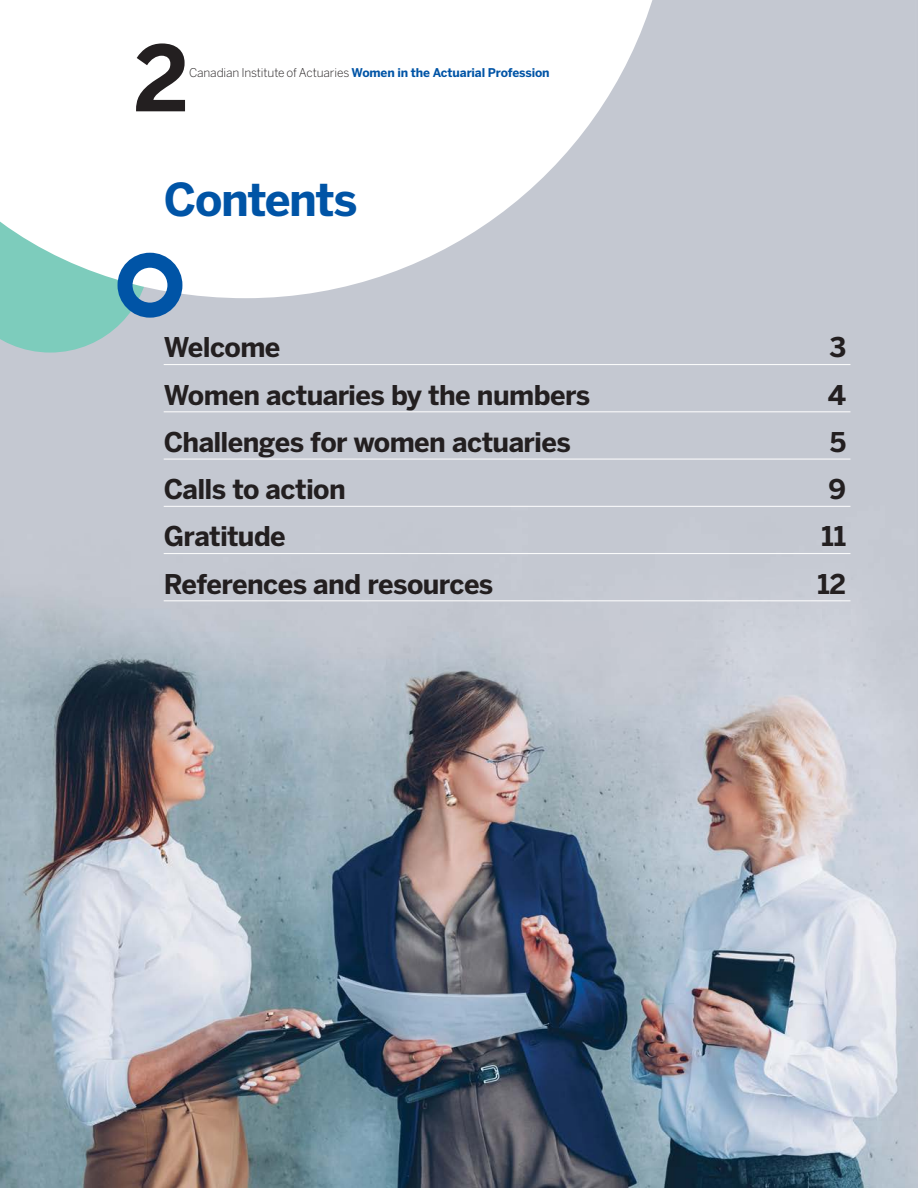
<style>
.page{position:relative;width:918px;height:1188px;background:#fff}
.page>*{position:absolute;margin:0;border:0;box-sizing:border-box;transform-origin:0 0}
.t1{font:700 90px "Benton Sans";color:#231f20}
.t2{font:700 45px "Benton Sans";letter-spacing:-.03em;color:#0054a6}
.t3{font:700 27px "Benton Sans";letter-spacing:-.025em;color:#231f20}
.t4{font:700 12px "Benton Sans";letter-spacing:-.015em;color:#0054a6}
.s1{font-weight:300;color:#231f20}
</style>
<div class="page">
<div style="left:0;top:0;width:918px;height:638px;background:#c4c8d1"></div>
<svg style="left:0;top:298px;width:150px;height:55px;background:#8ecac1"></svg>
<svg style="left:0;top:0;width:660px;height:298px"></svg>
<div style="left:118px;top:253px;width:64px;height:65px;border:15px solid #0054a6;border-radius:50%"></div>
<hr style="left:164px;top:364px;width:687px;height:1px;background:#fff">
<hr style="left:164px;top:411px;width:687px;height:1px;background:#fff">
<hr style="left:164px;top:459px;width:687px;height:1px;background:#fff">
<hr style="left:164px;top:506px;width:687px;height:1px;background:#fff">
<hr style="left:164px;top:553px;width:687px;height:1px;background:#fff">
<hr style="left:164px;top:600px;width:687px;height:1px;background:#fff">
<img style="left:0;top:638px;width:918px;height:550px">
<h1 class="t1" style="left:134px;top:25px;width:57px">2</h1>
<p class="t4" style="left:189px;top:65px;width:362px"><span class="s1">Canadian Institute of Actuaries</span> Women in the Actuarial Profession</p>
<p class="t2" style="left:164px;top:172px;width:195px">Contents</p>
<p class="t3" style="left:164px;top:332px;width:118px">Welcome</p>
<p class="t3" style="left:829px;top:332px;width:18px">3</p>
<p class="t3" style="left:164px;top:379px;width:428px">Women actuaries by the numbers</p>
<p class="t3" style="left:828px;top:379px;width:20px">4</p>
<p class="t3" style="left:164px;top:426px;width:409px">Challenges for women actuaries</p>
<p class="t3" style="left:830px;top:426px;width:18px">5</p>
<p class="t3" style="left:164px;top:473px;width:184px">Calls to action</p>
<p class="t3" style="left:829px;top:473px;width:19px">9</p>
<p class="t3" style="left:164px;top:521px;width:124px">Gratitude</p>
<p class="t3" style="left:822px;top:521px;width:26px">11</p>
<p class="t3" style="left:164px;top:568px;width:331px">References and resources</p>
<p class="t3" style="left:817px;top:568px;width:30px">12</p>
</div>
